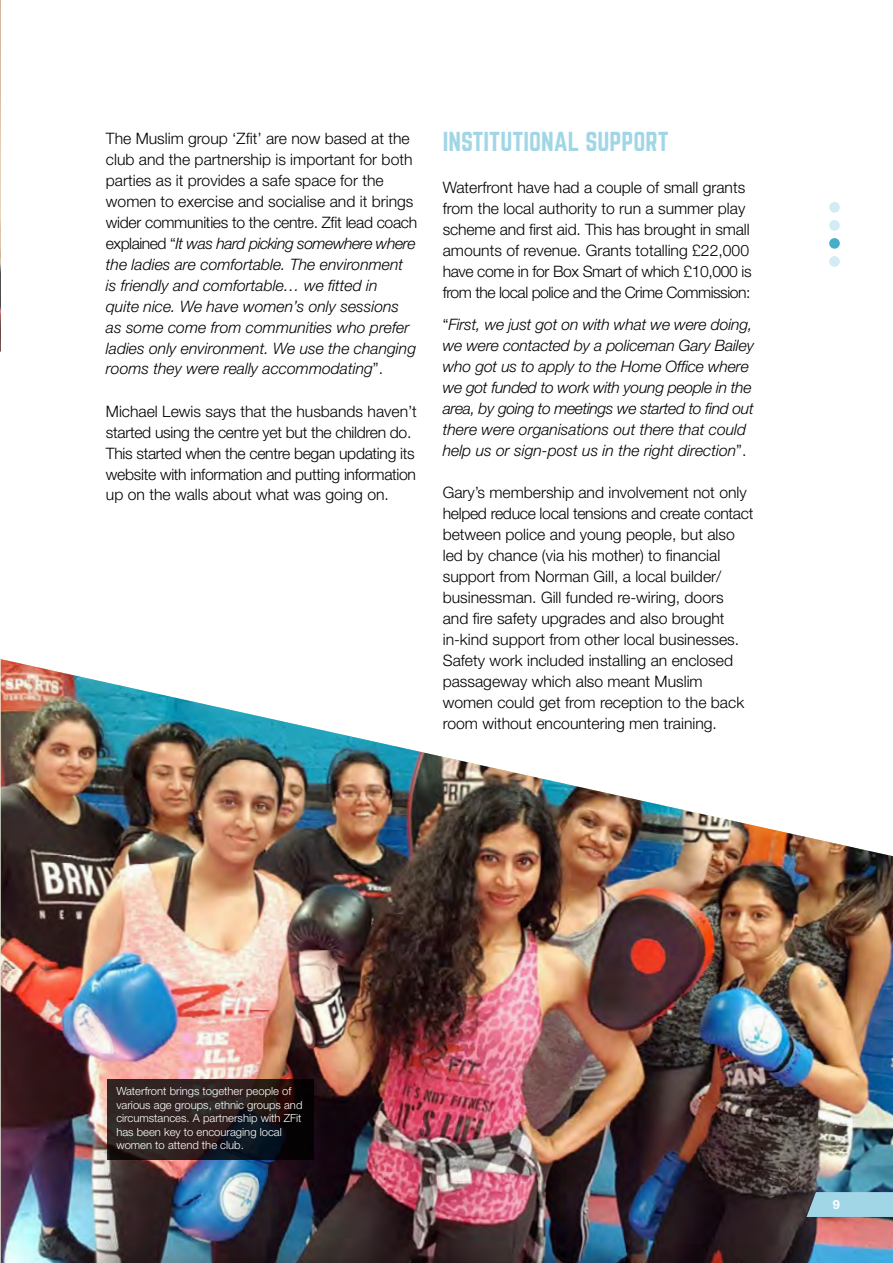
<style>
.page{position:relative;width:893px;height:1263px;background:#fff}
.page>*{position:absolute;margin:0;border:0;box-sizing:border-box;transform-origin:0 0}
.BODY{font:24px "Norwester";color:#a1d6e7}
.BODY-2{font:italic 300 15.75px/21px "Helvetica Neue LT Std";color:#000}
.BODY-3{font:300 15.75px/21px "Helvetica Neue LT Std";color:#000}
.BODY-4{font:300 15.75px/21px "Helvetica Neue LT Std";letter-spacing:-.02em;color:#000}
.t1{font:700 12.75px "Helvetica Neue LT Std";color:#fff}
.t2{font:300 11.25px/13.5px "Helvetica Neue LT Std";color:#fff}
.s1{font-style:normal}
</style>
<div class="page">
<img style="left:0;top:0;width:1px;height:352px">
<div style="left:829px;top:238px;width:11px;height:11px;background:#46afc7;border-radius:50%"></div>
<div style="left:829px;top:202px;width:11px;height:11px;background:#d3ebf4;border-radius:50%"></div>
<div style="left:829px;top:220px;width:11px;height:11px;background:#d3ebf4;border-radius:50%"></div>
<div style="left:829px;top:256px;width:11px;height:11px;background:#d3ebf4;border-radius:50%"></div>
<img style="left:1px;top:659px;width:892px;height:604px">
<svg style="left:107px;top:1079px;width:207px;height:81px;background:#221a1b"></svg>
<svg style="left:806px;top:1192px;width:87px;height:25px;background:#9acbdb"></svg>
<p class="BODY-2" style="left:106px;top:127px;width:313px"><span class="s1">The Muslim group ‘Zfit’ are now based at the club and the partnership is important for both parties as it provides a safe space for the women to exercise and socialise and it brings wider communities to the centre. Zfit lead coach explained “</span>It was hard picking somewhere where the ladies are comfortable. The environment is friendly and comfortable… we fitted in<br>quite nice. We have women’s only sessions as some come from communities who prefer ladies only environment. We use the changing rooms they were really accommodating<span class="s1">”.</span></p>
<p class="BODY-4" style="left:106px;top:400px;width:312px">Michael Lewis says that the husbands haven’t started using the centre yet but the children do.<br>This started when the centre began updating its website with information and putting information up on the walls about what was going on.</p>
<p class="BODY" style="left:443px;top:130px;width:228px">INSTITUTIONAL SUPPORT</p>
<p class="BODY-3" style="left:443px;top:177px;width:310px">Waterfront have had a couple of small grants from the local authority to run a summer play scheme and first aid. This has brought in small amounts of revenue. Grants totalling £22,000 have come in for Box Smart of which £10,000 is from the local police and the Crime Commission:</p>
<p class="BODY-2" style="left:443px;top:314px;width:313px"><span class="s1">“</span>First, we just got on with what we were doing, we were contacted by a policeman Gary Bailey who got us to apply to the Home Office where we got funded to work with young people in the area, by going to meetings we started to find out there were organisations out there that could help us or sign-post us in the right direction<span class="s1">”.</span></p>
<p class="BODY-3" style="left:443px;top:481px;width:312px">Gary’s membership and involvement not only helped reduce local tensions and create contact between police and young people, but also led by chance (via his mother) to financial support from Norman Gill, a local builder/ businessman. Gill funded re-wiring, doors<br>and fire safety upgrades and also brought in-kind support from other local businesses.<br>Safety work included installing an enclosed passageway which also meant Muslim women could get from reception to the back room without encountering men training.</p>
<p class="t2" style="left:116px;top:1084px;width:188px">Waterfront brings together people of various age groups, ethnic groups and circumstances. A partnership with ZFit has been key to encouraging local women to attend the club.</p>
<p class="t1" style="left:833px;top:1196px;width:9px">9</p>
</div>
